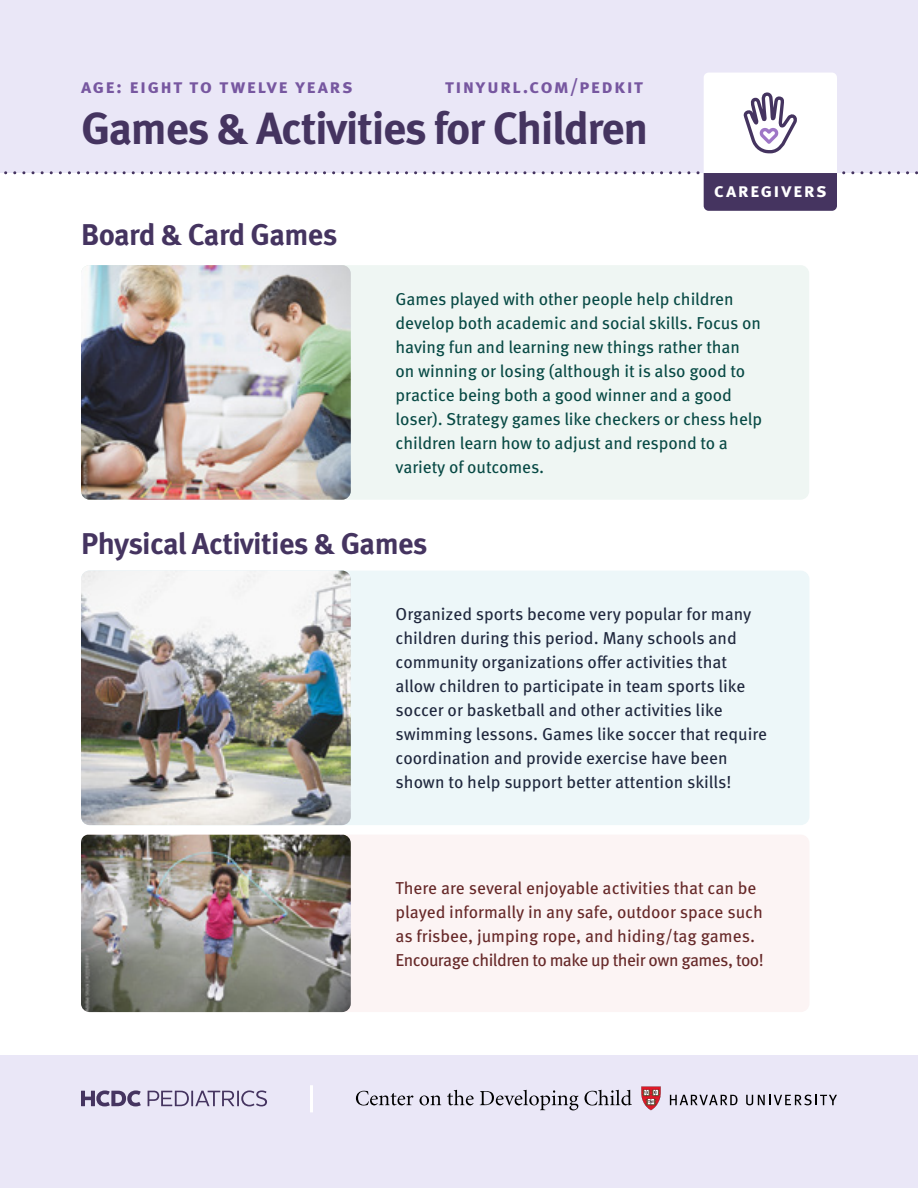
<style>
.page{position:relative;width:918px;height:1188px;background:#fff}
.page>*{position:absolute;margin:0;border:0;box-sizing:border-box;transform-origin:0 0}
.t1{font:700 45px "Meta Pro";letter-spacing:-.035em;color:#453460}
.t2{font:700 30px "Meta Pro";letter-spacing:-.02em;color:#453460}
.t3{font:700 19.5px "Meta Pro";letter-spacing:.065em;color:#7757a0}
.t4{font:700 19.5px "Meta Pro";letter-spacing:.08em;color:#fff}
.t5{font:17.25px/24px "Meta Pro";color:#1f273d}
.t6{font:17.25px/24px "Meta Pro";letter-spacing:-.005em;color:#074944}
.t7{font:17.25px/24px "Meta Pro";letter-spacing:-.005em;color:#662828}
</style>
<div class="page">
<div style="left:0;top:1056px;width:918px;height:132px;background:#eae7f7"></div>
<svg style="left:641px;top:1086px;width:20px;height:24px"></svg>
<svg style="left:356px;top:1091px;width:57px;height:15px"></svg>
<svg style="left:420px;top:1095px;width:21px;height:10px"></svg>
<svg style="left:447px;top:1090px;width:27px;height:15px"></svg>
<svg style="left:480px;top:1090px;width:152px;height:20px;background:#bdbac7"></svg>
<svg style="left:670px;top:1095px;width:68px;height:10px"></svg>
<svg style="left:746px;top:1095px;width:91px;height:10px"></svg>
<svg style="left:81px;top:1090px;width:60px;height:16px"></svg>
<svg style="left:148px;top:1090px;width:119px;height:16px;background:#b8b1c9"></svg>
<hr style="left:310px;top:1085px;width:3px;height:27px;background:#fff">
<div style="left:0;top:0;width:918px;height:171px;background:#eae7f7"></div>
<div style="left:81px;top:571px;width:728px;height:254px;background:#edf7f9;border-radius:9px"></div>
<img style="left:81px;top:571px;width:270px;height:254px">
<div style="left:81px;top:265px;width:728px;height:235px;background:#eff6f3;border-radius:9px"></div>
<img style="left:81px;top:265px;width:270px;height:235px">
<div style="left:81px;top:835px;width:728px;height:177px;background:#fcf4f4;border-radius:8px"></div>
<img style="left:81px;top:835px;width:270px;height:177px">
<div style="left:704px;top:73px;width:133px;height:138px;background:#fff;border-radius:5px"></div>
<svg style="left:0;top:171px;width:918px;height:40px"></svg>
<svg style="left:742px;top:0;width:57px;height:154px"></svg>
<p class="t3" style="left:81px;top:71px;width:273px">age: eight to twelve years</p>
<p class="t3" style="left:445px;top:71px;width:199px">tinyurl.com/pedkit</p>
<h1 class="t1" style="left:81px;top:93px;width:569px">Games &amp; Activities for Children</h1>
<h2 class="t2" style="left:81px;top:211px;width:258px">Board &amp; Card Games</h2>
<p class="t4" style="left:714px;top:175px;width:115px">caregivers</p>
<p class="t6" style="left:396px;top:286px;width:368px">Games played with other people help children develop both academic and social skills. Focus on having fun and learning new things rather than on winning or losing (although it is also good to practice being both a good winner and a good loser). Strategy games like checkers or chess help children learn how to adjust and respond to a variety of outcomes.</p>
<h2 class="t2" style="left:81px;top:520px;width:348px">Physical Activities &amp; Games</h2>
<p class="t5" style="left:396px;top:601px;width:373px">Organized sports become very popular for many children during this period. Many schools and community organizations offer activities that allow children to participate in team sports like soccer or basketball and other activities like swimming lessons. Games like soccer that require coordination and provide exercise have been shown to help support better attention skills!</p>
<p class="t7" style="left:396px;top:875px;width:370px">There are several enjoyable activities that can be played informally in any safe, outdoor space such as frisbee, jumping rope, and hiding/tag games.<br>Encourage children to make up their own games, too!</p>
</div>
